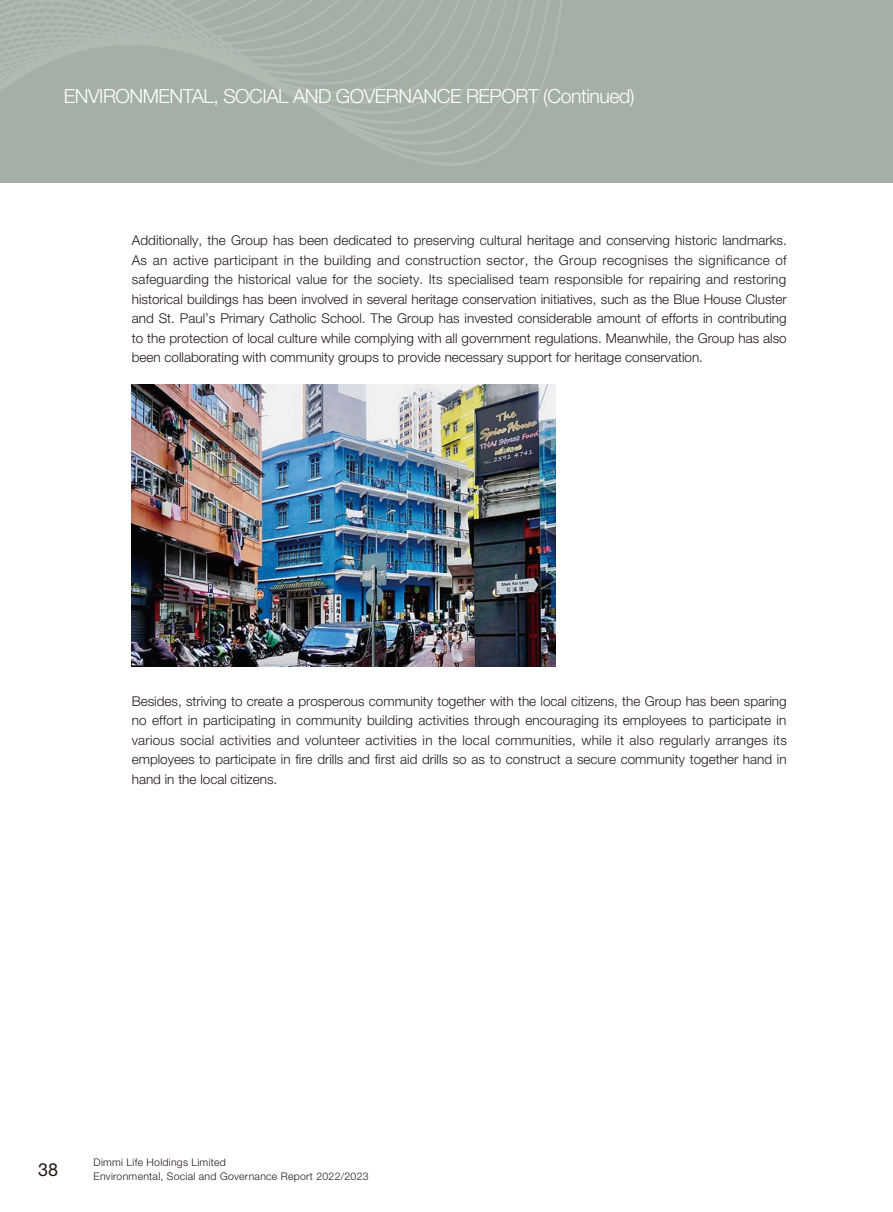
<style>
.page{position:relative;width:893px;height:1212px;background:#fff}
.page>*{position:absolute;margin:0;border:0;box-sizing:border-box;transform-origin:0 0}
.t1{font:300 19.5px "Helvetica Neue LT Std";letter-spacing:-.025em;color:#fff}
.t2{font:18px "Helvetica Neue LT Std";color:#231916}
.t3{font:300 13.5px/19.5px "Helvetica Neue LT Std";color:#231916;text-align:justify}
.t4{font:300 10.5px "Helvetica Neue LT Std";letter-spacing:.025em;color:#231916}
</style>
<div class="page">
<img style="left:0;top:0;width:893px;height:183px">
<img style="left:132px;top:384px;width:423px;height:283px">
<h1 class="t1" style="left:64px;top:84px;width:572px">ENVIRONMENTAL, SOCIAL AND GOVERNANCE REPORT (Continued)</h1>
<p class="t3" style="left:132px;top:230px;width:657px">Additionally, the Group has been dedicated to preserving cultural heritage and conserving historic landmarks.<br>As an active participant in the building and construction sector, the Group recognises the significance of safeguarding the historical value for the society. Its specialised team responsible for repairing and restoring historical buildings has been involved in several heritage conservation initiatives, such as the Blue House Cluster and St. Paul’s Primary Catholic School. The Group has invested considerable amount of efforts in contributing to the protection of local culture while complying with all government regulations. Meanwhile, the Group has also been collaborating with community groups to provide necessary support for heritage conservation.</p>
<p class="t3" style="left:132px;top:691px;width:657px">Besides, striving to create a prosperous community together with the local citizens, the Group has been sparing no effort in participating in community building activities through encouraging its employees to participate in various social activities and volunteer activities in the local communities, while it also regularly arranges its employees to participate in fire drills and first aid drills so as to construct a secure community together hand in hand in the local citizens.</p>
<h2 class="t2" style="left:38px;top:1159px;width:22px">38</h2>
<p class="t4" style="left:94px;top:1156px;width:134px">Dimmi Life Holdings Limited</p>
<p class="t4" style="left:94px;top:1170px;width:277px">Environmental, Social and Governance Report 2022/2023</p>
</div>
